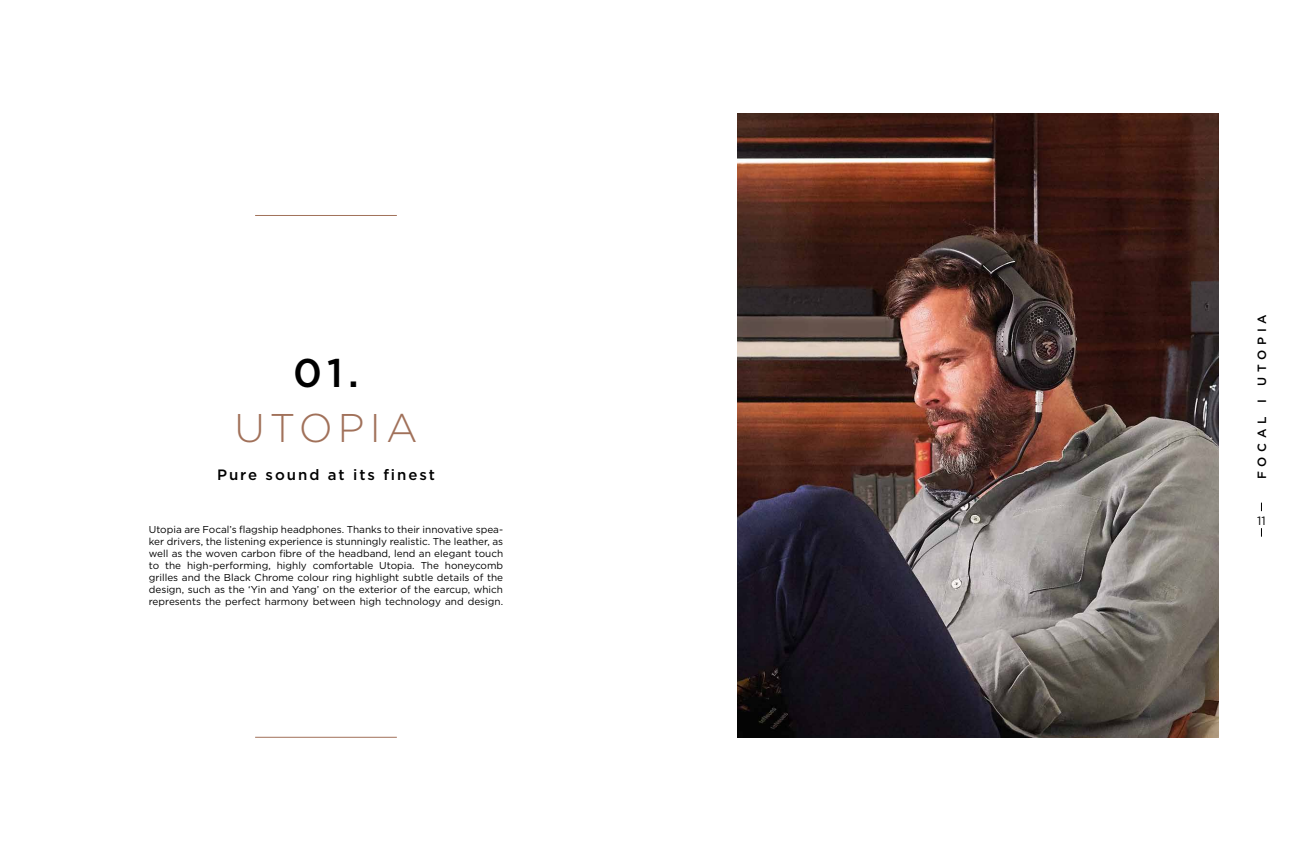
<style>
.page{position:relative;width:1304px;height:851px;background:#fff}
.page>*{position:absolute;margin:0;border:0;box-sizing:border-box;transform-origin:0 0}
.t1{font:300 40px "Gotham";letter-spacing:.13em;color:#a1715a}
.t2{font:500 40px "Gotham";color:#000}
.t3{font:500 15px "Gotham";letter-spacing:.13em;color:#000}
.t4{font:500 12px "Gotham";letter-spacing:.4em;color:#000}
.t5{font:12px "Gotham";color:#000}
.t6{font:10px/12px "Gotham";color:#000;text-align:justify}
</style>
<div class="page">
<hr style="left:255px;top:215px;width:142px;height:1px;background:#a1715a">
<hr style="left:255px;top:737px;width:142px;height:1px;background:#a1715a">
<img style="left:737px;top:113px;width:482px;height:624px">
<h1 class="t2" style="left:293px;top:346px;width:67px">01.</h1>
<h1 class="t1" style="left:234px;top:402px;width:185px">UTOPIA</h1>
<h2 class="t3" style="left:217px;top:465px;width:219px">Pure sound at its finest</h2>
<p class="t6" style="left:149px;top:523px;width:356px">Utopia are Focal’s flagship headphones. Thanks to their innovative spea&shy;ker drivers, the listening experience is stunningly realistic. The leather, as well as the woven carbon fibre of the headband, lend an elegant touch to the high-performing, highly comfortable Utopia. The honeycomb grilles and the Black Chrome colour ring highlight subtle details of the design, such as the ‘Yin and Yang’ on the exterior of the earcup, which represents the perfect harmony between high technology and design.</p>
<p class="t4" style="left:1254px;top:479px;width:167px;rotate:-90deg">FOCAL I UTOPIA</p>
<p class="t5" style="left:1257px;top:512px;width:10px">11</p>
</div>
